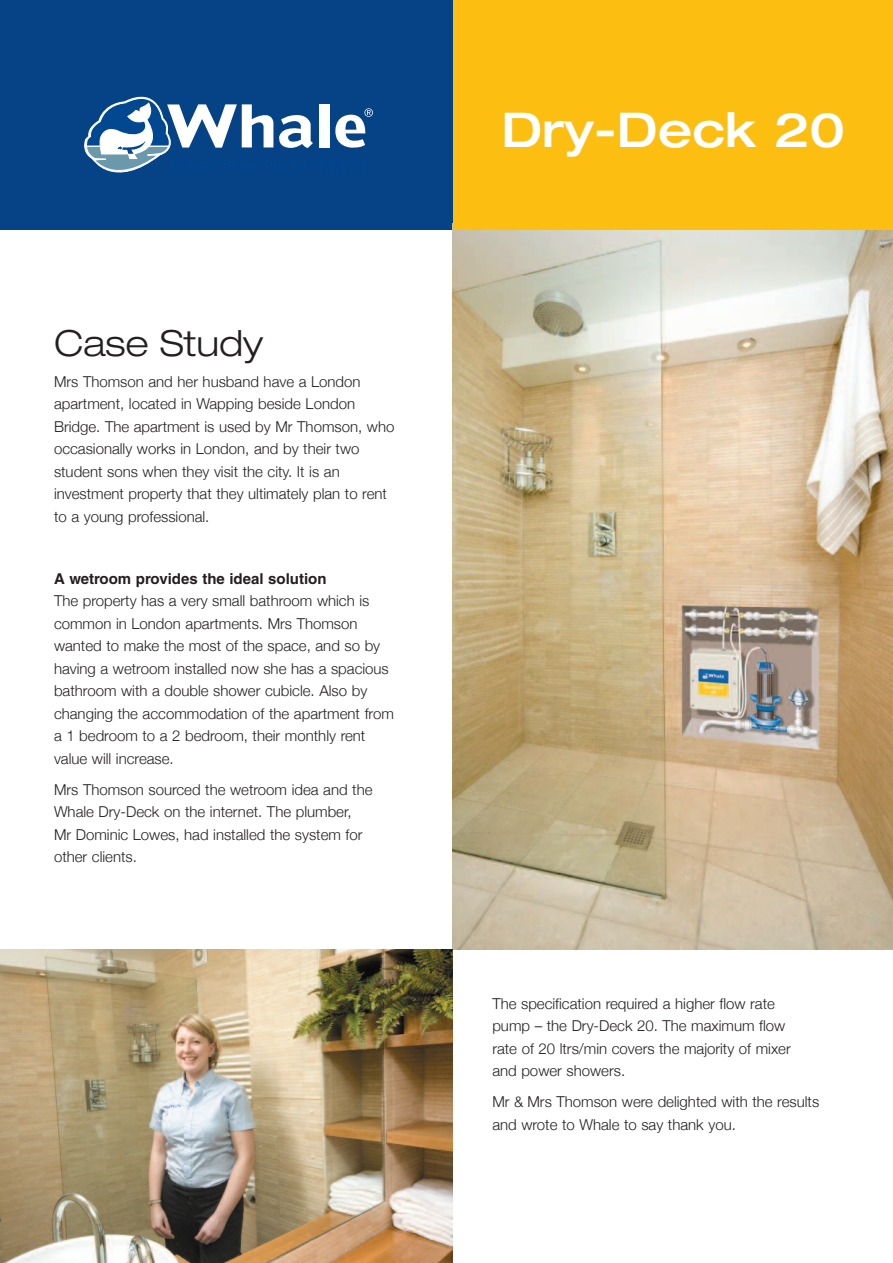
<style>
.page{position:relative;width:893px;height:1263px;background:#fff}
.page>*{position:absolute;margin:0;border:0;box-sizing:border-box;transform-origin:0 0}
.t1{font:500 expanded 48px "Helvetica Neue LT Std";color:#fff}
.t2{font:300 expanded 36px "Helvetica Neue LT Std";color:#231f20}
.t3{font:300 15px/22.5px "Helvetica Neue";color:#231f20}
.t4{font:700 15px "Helvetica LT Std";color:#231f20}
</style>
<div class="page">
<div style="left:0;top:0;width:457px;height:230px;background:#054286"></div>
<img style="left:453px;top:230px;width:440px;height:719px">
<img style="left:0;top:949px;width:453px;height:314px">
<div style="left:453px;top:0;width:440px;height:230px;background:#fdbe12"></div>
<svg style="left:84px;top:96px;width:289px;height:77px"></svg>
<h2 class="t2" style="left:54px;top:330px;width:211px">Case Study</h2>
<p class="t3" style="left:54px;top:370px;width:342px">Mrs Thomson and her husband have a London apartment, located in Wapping beside London Bridge. The apartment is used by Mr Thomson, who occasionally works in London, and by their two student sons when they visit the city. It is an investment property that they ultimately plan to rent to a young professional.</p>
<p class="t4" style="left:54px;top:573px;width:274px">A wetroom provides the ideal solution</p>
<p class="t3" style="left:54px;top:589px;width:341px">The property has a very small bathroom which is common in London apartments. Mrs Thomson wanted to make the most of the space, and so by having a wetroom installed now she has a spacious bathroom with a double shower cubicle. Also by changing the accommodation of the apartment from a 1 bedroom to a 2 bedroom, their monthly rent value will increase.</p>
<p class="t3" style="left:54px;top:778px;width:320px">Mrs Thomson sourced the wetroom idea and the Whale Dry-Deck on the internet. The plumber,<br>Mr Dominic Lowes, had installed the system for other clients.</p>
<h1 class="t1" style="left:501px;top:113px;width:345px">Dry-Deck 20</h1>
<p class="t3" style="left:492px;top:992px;width:300px">The specification required a higher flow rate pump – the Dry-Deck 20. The maximum flow rate of 20 ltrs/min covers the majority of mixer and power showers.</p>
<p class="t3" style="left:492px;top:1090px;width:328px">Mr &amp; Mrs Thomson were delighted with the results and wrote to Whale to say thank you.</p>
</div>
